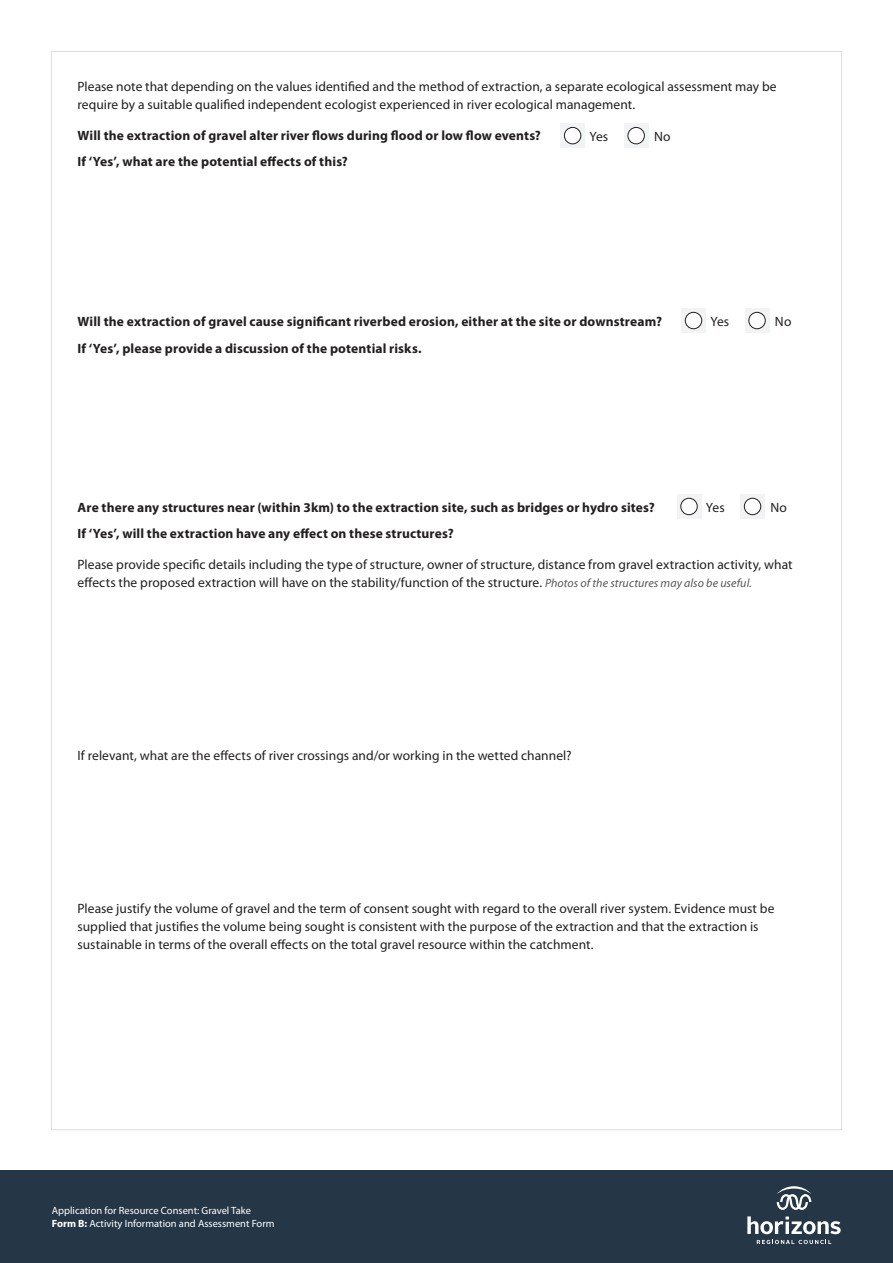
<style>
.page{position:relative;width:893px;height:1263px;background:#fff}
.page>*{position:absolute;margin:0;border:0;box-sizing:border-box;transform-origin:0 0}
.t1{font:13.5px/18px "Myriad Pro";letter-spacing:.005em;color:#231f20}
.t2{font:700 13.5px "Myriad Pro";letter-spacing:.01em;color:#231f20}
.t3{font:10.5px/13.5px "Myriad Pro";color:#fff}
.s1{font-style:italic;font-size:12px;color:#57585a}
.s2{font-weight:700}
</style>
<div class="page">
<div style="left:0;top:1170px;width:893px;height:93px;background:#253646"></div>
<svg style="left:757px;top:1240px;width:74px;height:4px"></svg>
<svg style="left:747px;top:1216px;width:94px;height:18px"></svg>
<svg style="left:777px;top:1186px;width:34px;height:24px"></svg>
<div style="left:560px;top:123px;width:25px;height:25px;background:#f2f3f4"></div>
<div style="left:564px;top:127px;width:17px;height:17px;background:#fff;border-radius:50%"></div>
<div style="left:564px;top:127px;width:17px;height:17px;border:1px solid #231f20;border-radius:50%"></div>
<div style="left:624px;top:123px;width:24px;height:25px;background:#f2f3f4"></div>
<div style="left:628px;top:127px;width:16px;height:17px;background:#fff;border-radius:50%"></div>
<div style="left:628px;top:127px;width:17px;height:17px;border:1px solid #231f20;border-radius:50%"></div>
<div style="left:681px;top:308px;width:25px;height:25px;background:#f2f3f4"></div>
<div style="left:685px;top:312px;width:17px;height:17px;background:#fff;border-radius:50%"></div>
<div style="left:685px;top:312px;width:17px;height:17px;border:1px solid #231f20;border-radius:50%"></div>
<svg style="left:745px;top:308px;width:24px;height:25px"></svg>
<div style="left:749px;top:312px;width:16px;height:17px;background:#fff;border-radius:50%"></div>
<div style="left:749px;top:312px;width:16px;height:17px;border:1px solid #231f20;border-radius:50%"></div>
<svg style="left:677px;top:494px;width:24px;height:25px"></svg>
<div style="left:681px;top:498px;width:16px;height:17px;background:#fff;border-radius:50%"></div>
<div style="left:681px;top:498px;width:16px;height:17px;border:1px solid #231f20;border-radius:50%"></div>
<div style="left:740px;top:494px;width:25px;height:25px;background:#f2f3f4"></div>
<div style="left:744px;top:498px;width:17px;height:17px;background:#fff;border-radius:50%"></div>
<div style="left:744px;top:498px;width:17px;height:17px;border:1px solid #231f20;border-radius:50%"></div>
<p class="t1" style="left:78px;top:77px;width:701px">Please note that depending on the values identified and the method of extraction, a separate ecological assessment may be require by a suitable qualified independent ecologist experienced in river ecological management.</p>
<p class="t2" style="left:78px;top:126px;width:465px">Will the extraction of gravel alter river flows during flood or low flow events?</p>
<p class="t2" style="left:78px;top:153px;width:272px">If ‘Yes’, what are the potential effects of this?</p>
<p class="t1" style="left:590px;top:127px;width:20px">Yes</p>
<p class="t1" style="left:654px;top:127px;width:18px">No</p>
<p class="t2" style="left:78px;top:313px;width:586px">Will the extraction of gravel cause significant riverbed erosion, either at the site or downstream?</p>
<p class="t2" style="left:78px;top:339px;width:346px">If ‘Yes’, please provide a discussion of the potential risks.</p>
<p class="t1" style="left:710px;top:312px;width:20px">Yes</p>
<p class="t1" style="left:775px;top:312px;width:18px">No</p>
<p class="t2" style="left:78px;top:498px;width:579px">Are there any structures near (within 3km) to the extraction site, such as bridges or hydro sites?</p>
<p class="t2" style="left:78px;top:525px;width:378px">If ‘Yes’, will the extraction have any effect on these structures?</p>
<p class="t1" style="left:78px;top:555px;width:717px">Please provide specific details including the type of structure, owner of structure, distance from gravel extraction activity, what effects the proposed extraction will have on the stability/function of the structure. <span class="s1">Photos of the structures may also be useful.</span></p>
<p class="t1" style="left:706px;top:498px;width:20px">Yes</p>
<p class="t1" style="left:770px;top:498px;width:18px">No</p>
<p class="t1" style="left:78px;top:747px;width:496px">If relevant, what are the effects of river crossings and/or working in the wetted channel?</p>
<p class="t1" style="left:78px;top:899px;width:698px">Please justify the volume of gravel and the term of consent sought with regard to the overall river system. Evidence must be supplied that justifies the volume being sought is consistent with the purpose of the extraction and that the extraction is sustainable in terms of the overall effects on the total gravel resource within the catchment.</p>
<p class="t3" style="left:52px;top:1203px;width:224px">Application for Resource Consent: Gravel Take<br><span class="s2">Form B:</span> Activity Information and Assessment Form</p>
</div>
